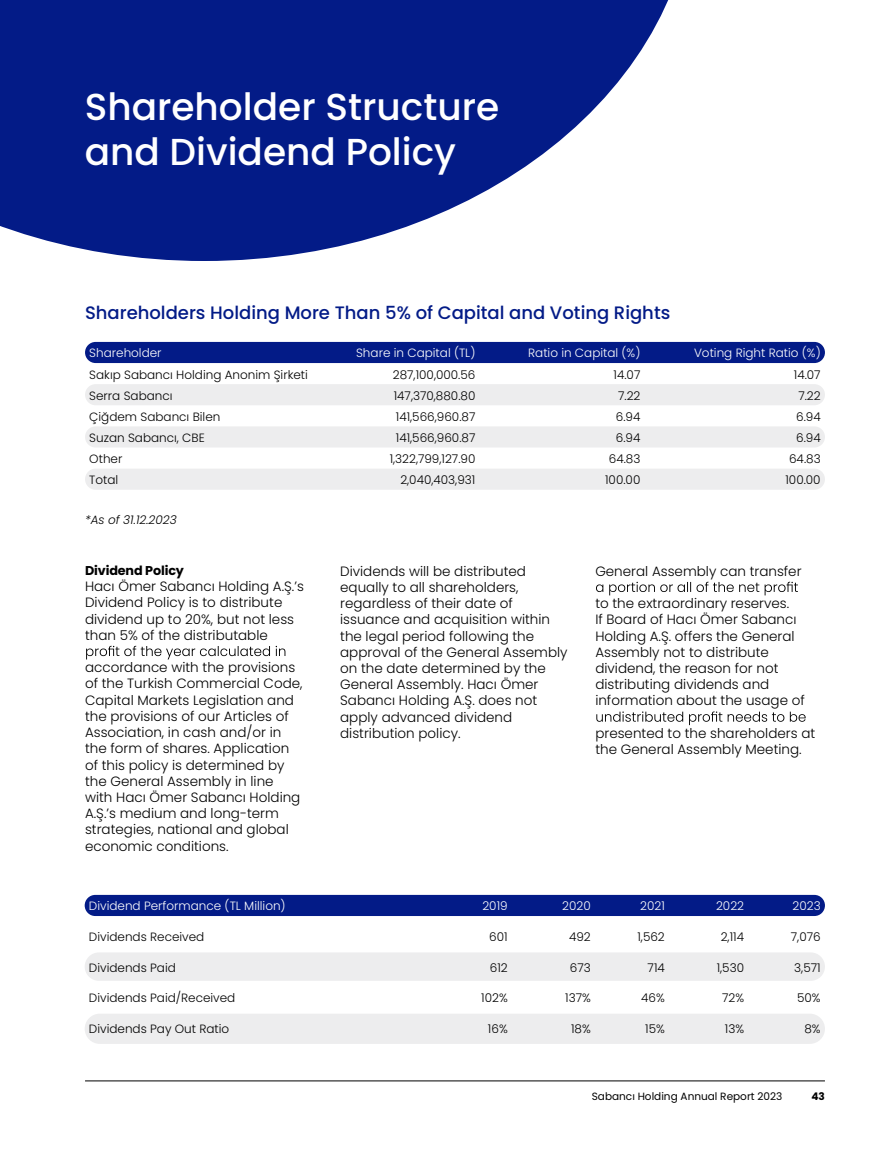
<style>
.page{position:relative;width:893px;height:1149px;background:#fff}
.page>*{position:absolute;margin:0;border:0;box-sizing:border-box;transform-origin:0 0}
.t1{font:500 37.5px/45px "Poppins";color:#fff}
.t2{font:500 18px "Poppins";color:#031b87}
.t3{font:300 13.5px/16.2px "Poppins";color:#000}
.t4{font:700 12.75px "Poppins";letter-spacing:-.01em;color:#000}
.t5{font:300 12px "Poppins";color:#000}
.t6{font:300 12px "Poppins";color:#fff}
.t7{font:italic 300 12px "Poppins";color:#000}
.t8{font:10.5px "Poppins";color:#000}
.t9{font:700 10.5px "Poppins";color:#000}
</style>
<div class="page">
<hr style="left:85px;top:1080px;width:740px;height:1px;background:#000">
<svg style="left:0;top:0;width:669px;height:261px;fill:#031b87"></svg>
<div style="left:85px;top:342px;width:740px;height:21px;background:#031b87;border-radius:11px"></div>
<div style="left:85px;top:894px;width:740px;height:21px;background:#031b87;border-radius:11px"></div>
<div style="left:85px;top:384px;width:740px;height:21px;background:#ededee;border-radius:11px"></div>
<div style="left:85px;top:952px;width:740px;height:28px;background:#ededee;border-radius:14px"></div>
<div style="left:85px;top:426px;width:740px;height:21px;background:#ededee;border-radius:11px"></div>
<div style="left:85px;top:1013px;width:740px;height:30px;background:#ededee;border-radius:15px"></div>
<div style="left:85px;top:468px;width:740px;height:21px;background:#ededee;border-radius:11px"></div>
<svg style="left:86px;top:645px;width:199px;height:14px"></svg>
<svg style="left:596px;top:581px;width:202px;height:14px"></svg>
<svg style="left:596px;top:711px;width:210px;height:14px"></svg>
<h1 class="t1" style="left:85px;top:85px;width:416px">Shareholder Structure and Dividend Policy</h1>
<h2 class="t2" style="left:85px;top:302px;width:587px">Shareholders Holding More Than 5% of Capital and Voting Rights</h2>
<p class="t6" style="left:89px;top:346px;width:74px">Shareholder</p>
<p class="t6" style="left:356px;top:346px;width:121px">Share in Capital (TL)</p>
<p class="t6" style="left:528px;top:346px;width:114px">Ratio in Capital (%)</p>
<p class="t6" style="left:694px;top:346px;width:128px">Voting Right Ratio (%)</p>
<p class="t5" style="left:89px;top:367px;width:220px">Sakıp Sabancı Holding Anonim Şirketi</p>
<p class="t5" style="left:393px;top:367px;width:84px">287,100,000.56</p>
<p class="t5" style="left:614px;top:367px;width:28px">14.07</p>
<p class="t5" style="left:794px;top:367px;width:28px">14.07</p>
<p class="t5" style="left:89px;top:388px;width:85px">Serra Sabancı</p>
<p class="t5" style="left:394px;top:388px;width:83px">147,370,880.80</p>
<p class="t5" style="left:618px;top:388px;width:24px">7.22</p>
<p class="t5" style="left:798px;top:388px;width:24px">7.22</p>
<p class="t5" style="left:89px;top:409px;width:133px">Çiğdem Sabancı Bilen</p>
<p class="t5" style="left:396px;top:409px;width:81px">141,566,960.87</p>
<p class="t5" style="left:616px;top:409px;width:26px">6.94</p>
<p class="t5" style="left:796px;top:409px;width:26px">6.94</p>
<p class="t5" style="left:89px;top:430px;width:117px">Suzan Sabancı, CBE</p>
<p class="t5" style="left:396px;top:430px;width:81px">141,566,960.87</p>
<p class="t5" style="left:616px;top:430px;width:26px">6.94</p>
<p class="t5" style="left:796px;top:430px;width:26px">6.94</p>
<p class="t5" style="left:89px;top:452px;width:35px">Other</p>
<p class="t5" style="left:390px;top:452px;width:87px">1,322,799,127.90</p>
<p class="t5" style="left:609px;top:452px;width:33px">64.83</p>
<p class="t5" style="left:789px;top:452px;width:33px">64.83</p>
<p class="t5" style="left:89px;top:473px;width:31px">Total</p>
<p class="t5" style="left:400px;top:473px;width:77px">2,040,403,931</p>
<p class="t5" style="left:605px;top:473px;width:37px">100.00</p>
<p class="t5" style="left:785px;top:473px;width:37px">100.00</p>
<p class="t7" style="left:85px;top:513px;width:93px">*As of 31.12.2023</p>
<p class="t4" style="left:85px;top:563px;width:100px">Dividend Policy</p>
<p class="t3" style="left:85px;top:578px;width:220px">Hacı Ömer Sabancı Holding A.Ş.’s<br>Dividend Policy is to distribute dividend up to 20%, but not less than 5% of the distributable</p>
<p class="t3" style="left:85px;top:659px;width:219px">accordance with the provisions of the Turkish Commercial Code,<br>Capital Markets Legislation and the provisions of our Articles of<br>Association, in cash and/or in the form of shares. Application of this policy is determined by the General Assembly in line with Hacı Ömer Sabancı Holding<br>A.Ş.’s medium and long-term strategies, national and global economic conditions.</p>
<p class="t3" style="left:340px;top:562px;width:229px">Dividends will be distributed equally to all shareholders, regardless of their date of issuance and acquisition within the legal period following the approval of the General Assembly on the date determined by the<br>General Assembly. Hacı Ömer<br>Sabancı Holding A.Ş. does not apply advanced dividend distribution policy.</p>
<p class="t3" style="left:595px;top:562px;width:208px">General Assembly can transfer</p>
<p class="t3" style="left:595px;top:595px;width:211px">to the extraordinary reserves.<br>If Board of Hacı Ömer Sabancı<br>Holding A.Ş. offers the General<br>Assembly not to distribute dividend, the reason for not distributing dividends and information about the usage of</p>
<p class="t3" style="left:595px;top:724px;width:221px">presented to the shareholders at the General Assembly Meeting.</p>
<p class="t6" style="left:89px;top:899px;width:198px">Dividend Performance (TL Million)</p>
<p class="t6" style="left:482px;top:899px;width:27px">2019</p>
<p class="t6" style="left:562px;top:899px;width:30px">2020</p>
<p class="t6" style="left:640px;top:899px;width:26px">2021</p>
<p class="t6" style="left:716px;top:899px;width:29px">2022</p>
<p class="t6" style="left:792px;top:899px;width:30px">2023</p>
<p class="t5" style="left:89px;top:929px;width:117px">Dividends Received</p>
<p class="t5" style="left:489px;top:929px;width:20px">601</p>
<p class="t5" style="left:569px;top:929px;width:23px">492</p>
<p class="t5" style="left:637px;top:929px;width:29px">1,562</p>
<p class="t5" style="left:721px;top:929px;width:25px">2,114</p>
<p class="t5" style="left:791px;top:929px;width:31px">7,076</p>
<p class="t5" style="left:89px;top:960px;width:88px">Dividends Paid</p>
<p class="t5" style="left:490px;top:960px;width:19px">612</p>
<p class="t5" style="left:570px;top:960px;width:22px">673</p>
<p class="t5" style="left:648px;top:960px;width:19px">714</p>
<p class="t5" style="left:717px;top:960px;width:29px">1,530</p>
<p class="t5" style="left:794px;top:960px;width:28px">3,571</p>
<p class="t5" style="left:89px;top:990px;width:148px">Dividends Paid/Received</p>
<p class="t5" style="left:481px;top:990px;width:28px">102%</p>
<p class="t5" style="left:565px;top:990px;width:27px">137%</p>
<p class="t5" style="left:641px;top:990px;width:25px">46%</p>
<p class="t5" style="left:722px;top:990px;width:23px">72%</p>
<p class="t5" style="left:797px;top:990px;width:25px">50%</p>
<p class="t5" style="left:89px;top:1021px;width:142px">Dividends Pay Out Ratio</p>
<p class="t5" style="left:488px;top:1021px;width:21px">16%</p>
<p class="t5" style="left:571px;top:1021px;width:21px">18%</p>
<p class="t5" style="left:645px;top:1021px;width:21px">15%</p>
<p class="t5" style="left:725px;top:1021px;width:21px">13%</p>
<p class="t5" style="left:804px;top:1021px;width:18px">8%</p>
<p class="t8" style="left:592px;top:1090px;width:192px">Sabancı Holding Annual Report 2023</p>
<p class="t9" style="left:811px;top:1090px;width:15px">43</p>
</div>
